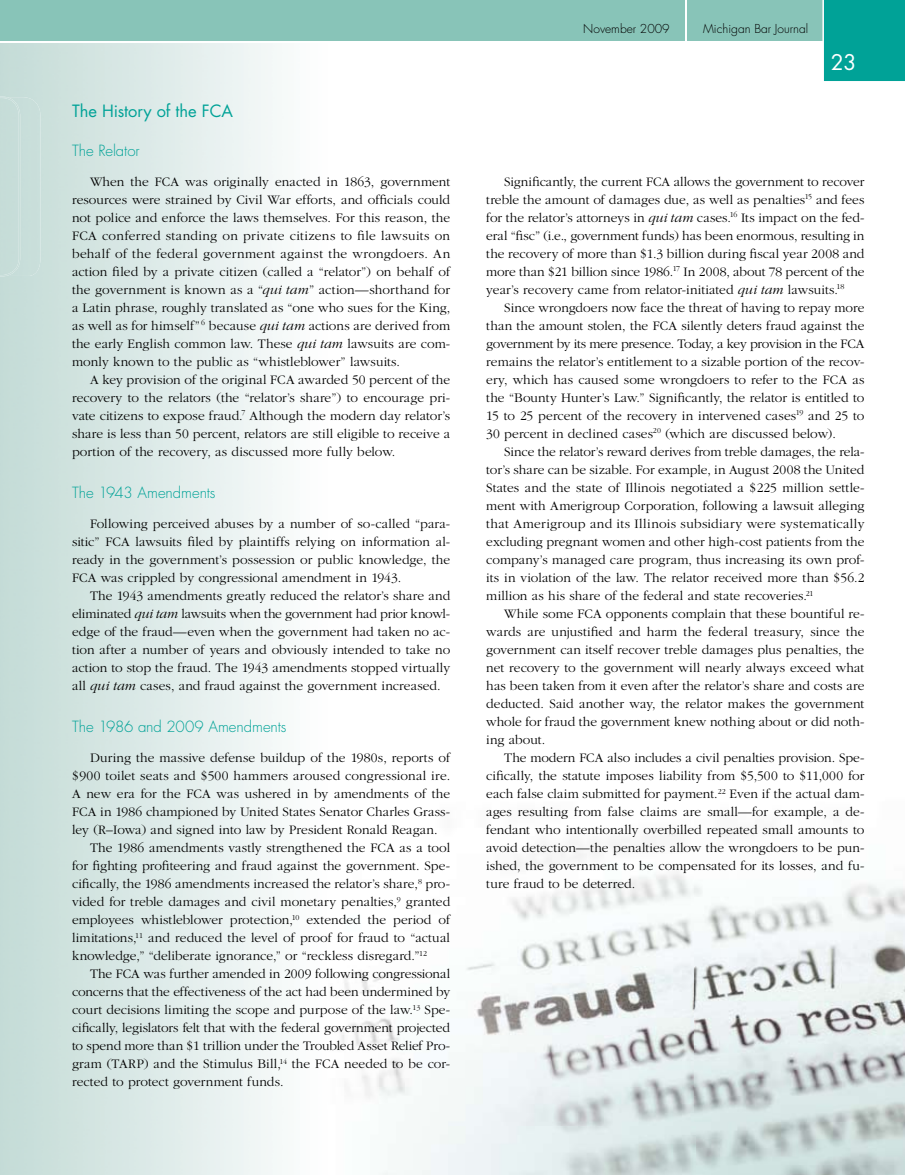
<style>
.page{position:relative;width:905px;height:1175px;background:#fff}
.page>*{position:absolute;margin:0;border:0;box-sizing:border-box;transform-origin:0 0}
.t1{font:21px "Futura";color:#fff}
.t2{font:16.5px "Futura";letter-spacing:-.005em;color:#00a297}
.t3{font:300 15px "Futura";color:#00a297}
.t4{font:300 13.5px/18px "Garamond";letter-spacing:.005em;color:#000;text-align:justify}
.t5{font:300 12px "Futura";color:#000}
.s1{font-style:italic}
</style>
<div class="page">
<img style="left:339px;top:844px;width:565px;height:330px">
<div style="left:0;top:0;width:904px;height:42px;background:#88c4b8"></div>
<hr style="left:0;top:41px;width:904px;height:2px;background:#fff">
<div style="left:822px;top:0;width:82px;height:81px;background:#00a297"></div>
<hr style="left:685px;top:0;width:1px;height:42px;background:#fff">
<div style="left:20px;top:97px;width:20px;height:179px;background:#c9deda"></div>
<div style="left:0;top:97px;width:20px;height:179px;background:#c6ddd8"></div>
<p class="t2" style="left:72px;top:99px;width:162px">The History of the FCA</p>
<p class="t3" style="left:72px;top:141px;width:69px">The Relator</p>
<p class="t4" style="left:72px;top:173px;width:379px;text-indent:18px">When the FCA was originally enacted in 1863, government resources were strained by Civil War efforts, and officials could not police and enforce the laws themselves. For this reason, the FCA conferred standing on private citizens to file lawsuits on behalf of the federal government against the wrongdoers. An action filed by a private citizen (called a “relator”) on behalf of the government is known as a “<span class="s1">qui tam</span>” action—shorthand for a Latin phrase, roughly translated as “one who sues for the King, as well as for himself” <sup>6</sup> because <span class="s1">qui tam</span> actions are derived from the early English common law. These <span class="s1">qui tam</span> lawsuits are com&shy;monly known to the public as “whistleblower” lawsuits.</p>
<p class="t4" style="left:72px;top:371px;width:379px;text-indent:18px">A key provision of the original FCA awarded 50 percent of the recovery to the relators (the “relator’s share”) to encourage pri&shy;vate citizens to expose fraud.<sup>7</sup> Although the modern day relator’s share is less than 50 percent, relators are still eligible to receive a portion of the recovery, as discussed more fully below.</p>
<p class="t3" style="left:72px;top:483px;width:145px">The 1943 Amendments</p>
<p class="t4" style="left:72px;top:515px;width:379px;text-indent:18px">Following perceived abuses by a number of so-called “para&shy;sitic” FCA lawsuits filed by plaintiffs relying on information al&shy;ready in the government’s possession or public knowledge, the FCA was crippled by congressional amendment in 1943.</p>
<p class="t4" style="left:72px;top:587px;width:379px;text-indent:18px">The 1943 amendments greatly reduced the relator’s share and eliminated <span class="s1">qui tam</span> lawsuits when the government had prior knowl&shy;edge of the fraud—even when the government had taken no ac&shy;tion after a number of years and obviously intended to take no action to stop the fraud. The 1943 amendments stopped virtually all <span class="s1">qui tam</span> cases, and fraud against the government increased.</p>
<p class="t3" style="left:72px;top:717px;width:216px">The 1986 and 2009 Amendments</p>
<p class="t4" style="left:90px;top:749px;width:361px">During the massive defense buildup of the 1980s, reports of</p>
<p class="t4" style="left:72px;top:767px;width:379px">$900 toilet seats and $500 hammers aroused congressional ire.</p>
<p class="t4" style="left:72px;top:785px;width:379px">A new era for the FCA was ushered in by amendments of the</p>
<p class="t4" style="left:72px;top:803px;width:379px">FCA in 1986 championed by United States Senator Charles Grass-</p>
<p class="t4" style="left:72px;top:821px;width:367px">ley (R–Iowa) and signed into law by President Ronald Reagan.</p>
<p class="t4" style="left:90px;top:839px;width:361px">The 1986 amendments vastly strengthened the FCA as a tool</p>
<p class="t4" style="left:72px;top:857px;width:379px">for fighting profiteering and fraud against the government. Spe-</p>
<p class="t4" style="left:72px;top:875px;width:379px">cifically, the 1986 amendments increased the relator’s share,<sup>8</sup> pro-</p>
<p class="t4" style="left:72px;top:893px;width:379px">vided for treble damages and civil monetary penalties,<sup>9</sup> granted</p>
<p class="t4" style="left:72px;top:911px;width:380px">employees whistleblower protection,<sup>10</sup> extended the period of</p>
<p class="t4" style="left:72px;top:929px;width:379px">limitations,<sup>11</sup> and reduced the level of proof for fraud to “actual</p>
<p class="t4" style="left:72px;top:947px;width:356px">knowledge,” “deliberate ignorance,” or “reckless disregard.”<sup>12</sup></p>
<p class="t4" style="left:90px;top:965px;width:362px">The FCA was further amended in 2009 following congres sional</p>
<p class="t4" style="left:72px;top:983px;width:379px">concerns that the effectiveness of the act had been undermined by</p>
<p class="t4" style="left:72px;top:1001px;width:379px">court decisions limiting the scope and purpose of the law.<sup>13</sup> Spe-</p>
<p class="t4" style="left:72px;top:1019px;width:379px">cifically, legislators felt that with the federal government projected</p>
<p class="t4" style="left:72px;top:1037px;width:379px">to spend more than $1 trillion under the Troubled Asset Relief Pro-</p>
<p class="t4" style="left:72px;top:1055px;width:380px">gram (TARP) and the Stimulus Bill,<sup>14</sup> the FCA needed to be cor-</p>
<p class="t4" style="left:72px;top:1073px;width:213px">rected to protect government funds.</p>
<p class="t5" style="left:583px;top:21px;width:88px">November 2009</p>
<p class="t5" style="left:703px;top:21px;width:106px">Michigan Bar Journal</p>
<h1 class="t1" style="left:830px;top:48px;width:27px">23</h1>
<p class="t4" style="left:486px;top:173px;width:380px;text-indent:18px">Significantly, the current FCA allows the government to recover treble the amount of damages due, as well as penalties<sup>15</sup> and fees for the relator’s attorneys in <span class="s1">qui tam</span> cases.<sup>16</sup> Its impact on the fed&shy;eral “fisc” (i.e., government funds) has been enormous, resulting in the recovery of more than $1.3 billion during fiscal year 2008 and more than $21 billion since 1986.<sup>17</sup> In 2008, about 78 percent of the year’s recovery came from relator-initiated <span class="s1">qui tam</span> lawsuits.<sup>18</sup></p>
<p class="t4" style="left:486px;top:299px;width:380px;text-indent:18px">Since wrongdoers now face the threat of having to repay more than the amount stolen, the FCA silently deters fraud against the government by its mere presence. Today, a key provision in the FCA remains the relator’s entitlement to a sizable portion of the recov&shy;ery, which has caused some wrongdoers to refer to the FCA as the “Bounty Hunter’s Law.” Significantly, the relator is entitled to 15 to 25 percent of the recovery in intervened cases<sup>19</sup> and 25 to 30 percent in declined cases<sup>20</sup> (which are discussed below).</p>
<p class="t4" style="left:486px;top:443px;width:380px;text-indent:18px">Since the relator’s reward derives from treble damages, the rela&shy;tor’s share can be sizable. For example, in August 2008 the United States and the state of Illinois negotiated a $225 million settle&shy;ment with Amerigroup Corporation, following a lawsuit alleging that Amerigroup and its Illinois subsidiary were systematically excluding pregnant women and other high-cost patients from the company’s managed care program, thus increasing its own prof&shy;its in violation of the law. The relator received more than $56.2 million as his share of the federal and state recoveries.<sup>21</sup></p>
<p class="t4" style="left:486px;top:605px;width:380px;text-indent:18px">While some FCA opponents complain that these bountiful re&shy;wards are unjustified and harm the federal treasury, since the government can itself recover treble damages plus penalties, the net recovery to the government will nearly always exceed what has been taken from it even after the relator’s share and costs are deducted. Said another way, the relator makes the government whole for fraud the government knew nothing about or did noth&shy;ing about.</p>
<p class="t4" style="left:486px;top:749px;width:379px;text-indent:18px">The modern FCA also includes a civil penalties provision. Spe&shy;cifically, the statute imposes liability from $5,500 to $11,000 for each false claim submitted for payment.<sup>22</sup> Even if the actual dam&shy;ages resulting from false claims are small—for example, a de&shy;fendant who intentionally overbilled repeated small amounts to avoid detection—the penalties allow the wrongdoers to be pun&shy;ished, the government to be compensated for its losses, and fu&shy;ture fraud to be deterred.</p>
</div>
